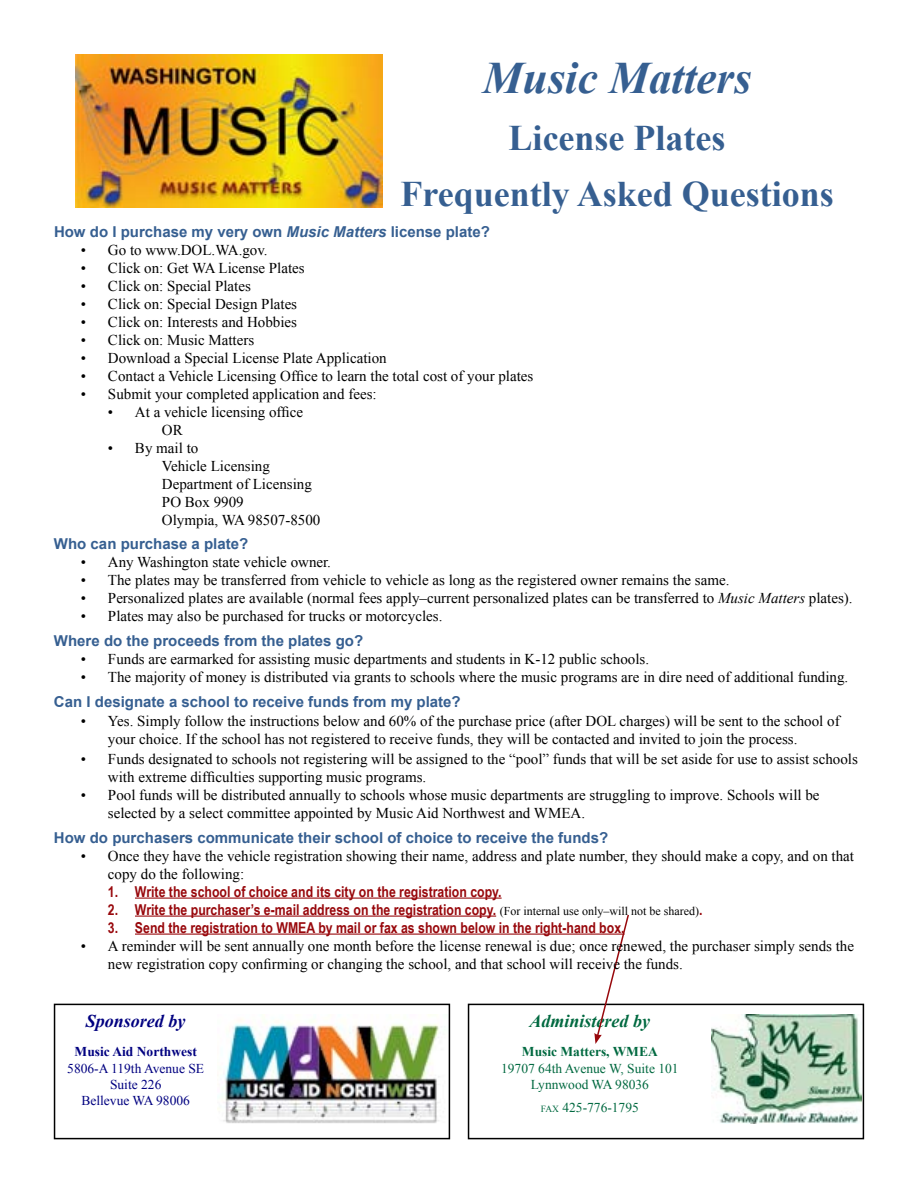
<style>
.page{position:relative;width:918px;height:1188px;background:#fff}
.page>*{position:absolute;margin:0;border:0;box-sizing:border-box;transform-origin:0 0}
.t1{font:italic 700 45px "Times New Roman";color:#365f91}
.t2{font:700 36px/56.7px "Times New Roman";color:#365f91;text-align:center}
.t3{font:italic 700 18px "Times New Roman";color:#006940}
.t4{font:italic 700 18px "Times New Roman";color:#000080}
.t5{font:15px/18px "Times New Roman";color:#000}
.t6{font:700 15px "Arial Narrow";color:#98080c}
.t7{font:700 15px "Arial";color:#365f91}
.t8{font:13.5px/16.2px "Times New Roman";color:#006940;text-align:center}
.t9{font:13.5px/16.2px "Times New Roman";color:#000080;text-align:center}
.t10{font:700 13.5px "Times New Roman";color:#000080}
.t11{font:700 13.5px "Times New Roman";color:#006940}
.s1{font-style:italic}
.s2{font-family:"Times New Roman";font-weight:400;font-size:12px;color:#000}
.s3{font-size:9.45px}
</style>
<div class="page">
<img style="left:75px;top:55px;width:308px;height:152px">
<img style="left:218px;top:1014px;width:221px;height:109px">
<img style="left:712px;top:1014px;width:149px;height:110px">
<div style="left:468px;top:1004px;width:396px;height:135px;border:2px solid #000"></div>
<div style="left:54px;top:1004px;width:396px;height:135px;border:2px solid #000"></div>
<svg style="left:594px;top:914px;width:36px;height:130px"></svg>
<hr style="left:135px;top:898px;width:367px;height:1px;background:#98080c">
<hr style="left:135px;top:916px;width:361px;height:1px;background:#98080c">
<hr style="left:135px;top:934px;width:490px;height:1px;background:#98080c">
<h1 class="t1" style="left:483px;top:46px;width:270px">Music Matters</h1>
<h2 class="t2" style="left:400px;top:108px;width:435px">License Plates<br>Frequently Asked Questions</h2>
<p class="t7" style="left:54px;top:221px;width:437px">How do I purchase my very own <span class="s1">Music Matters</span> license plate?</p>
<p class="t5" style="left:81px;top:240px;width:188px">• Go to www.DOL.WA.gov.</p>
<p class="t5" style="left:81px;top:258px;width:225px">• Click on: Get WA License Plates</p>
<p class="t5" style="left:81px;top:276px;width:171px">• Click on: Special Plates</p>
<p class="t5" style="left:81px;top:294px;width:218px">• Click on: Special Design Plates</p>
<p class="t5" style="left:81px;top:312px;width:218px">• Click on: Interests and Hobbies</p>
<p class="t5" style="left:81px;top:330px;width:175px">• Click on: Music Matters</p>
<p class="t5" style="left:81px;top:348px;width:307px">• Download a Special License Plate Application</p>
<p class="t5" style="left:81px;top:366px;width:454px">• Contact a Vehicle Licensing Office to learn the total cost of your plates</p>
<p class="t5" style="left:81px;top:384px;width:297px">• Submit your completed application and fees:</p>
<p class="t5" style="left:162px;top:402px;width:143px;text-indent:-54px">• At a vehicle licensing office<br>OR</p>
<p class="t5" style="left:162px;top:438px;width:160px;text-indent:-54px">• By mail to<br>Vehicle Licensing<br>Department of Licensing<br>PO Box 9909<br>Olympia, WA 98507-8500</p>
<p class="t7" style="left:54px;top:534px;width:196px">Who can purchase a plate?</p>
<p class="t5" style="left:81px;top:553px;width:252px">• Any Washington state vehicle owner.</p>
<p class="t5" style="left:81px;top:571px;width:650px">• The plates may be transferred from vehicle to vehicle as long as the registered owner remains the same.</p>
<p class="t5" style="left:81px;top:589px;width:773px">• Personalized plates are available (normal fees apply–current personalized plates can be transferred to <span class="s1">Music Matters</span> plates).</p>
<p class="t5" style="left:81px;top:607px;width:363px">• Plates may also be purchased for trucks or motorcycles.</p>
<p class="t7" style="left:54px;top:631px;width:311px">Where do the proceeds from the plates go?</p>
<p class="t5" style="left:81px;top:650px;width:570px">• Funds are earmarked for assisting music departments and students in K-12 public schools.</p>
<p class="t5" style="left:81px;top:668px;width:769px">• The majority of money is distributed via grants to schools where the music programs are in dire need of additional funding.</p>
<p class="t7" style="left:54px;top:691px;width:408px">Can I designate a school to receive funds from my plate?</p>
<p class="t5" style="left:108px;top:712px;width:733px;text-indent:-27px">• Yes. Simply follow the instructions below and 60% of the purchase price (after DOL charges) will be sent to the school of your choice. If the school has not registered to receive funds, they will be contacted and invited to join the process.</p>
<p class="t5" style="left:108px;top:750px;width:751px;text-indent:-27px">• Funds designated to schools not registering will be assigned to the “pool” funds that will be set aside for use to assist schools with extreme difficulties supporting music programs.</p>
<p class="t5" style="left:108px;top:786px;width:713px;text-indent:-27px">• Pool funds will be distributed annually to schools whose music departments are struggling to improve. Schools will be selected by a select committee appointed by Music Aid Northwest and WMEA.</p>
<p class="t7" style="left:54px;top:827px;width:556px">How do purchasers communicate their school of choice to receive the funds?</p>
<p class="t5" style="left:108px;top:846px;width:748px;text-indent:-27px">• Once they have the vehicle registration showing their name, address and plate number, they should make a copy, and on that copy do the following:</p>
<p class="t6" style="left:108px;top:880px;width:395px">1. Write the school of choice and its city on the registration copy.</p>
<p class="t6" style="left:108px;top:898px;width:596px">2. Write the purchaser’s e-mail address on the registration copy. <span class="s2">(For internal use only–will not be shared)</span>.</p>
<p class="t6" style="left:108px;top:916px;width:518px">3. Send the registration to WMEA by mail or fax as shown below in the right-hand box.</p>
<p class="t5" style="left:108px;top:936px;width:748px;text-indent:-27px">• A reminder will be sent annually one month before the license renewal is due; once renewed, the purchaser simply sends the new registration copy confirming or changing the school, and that school will receive the funds.</p>
<p class="t4" style="left:86px;top:1008px;width:101px">Sponsored by</p>
<p class="t10" style="left:75px;top:1043px;width:124px">Music Aid Northwest</p>
<p class="t9" style="left:67px;top:1060px;width:138px">5806-A 119th Avenue SE<br>Suite 226<br>Bellevue WA 98006</p>
<p class="t3" style="left:530px;top:1008px;width:122px">Administered by</p>
<p class="t11" style="left:522px;top:1043px;width:137px">Music Matters, WMEA</p>
<p class="t8" style="left:501px;top:1060px;width:179px">19707 64th Avenue W, Suite 101<br>Lynnwood WA 98036</p>
<p class="t8" style="left:541px;top:1099px;width:100px"><span class="s3">fax</span> 425-776-1795</p>
</div>
